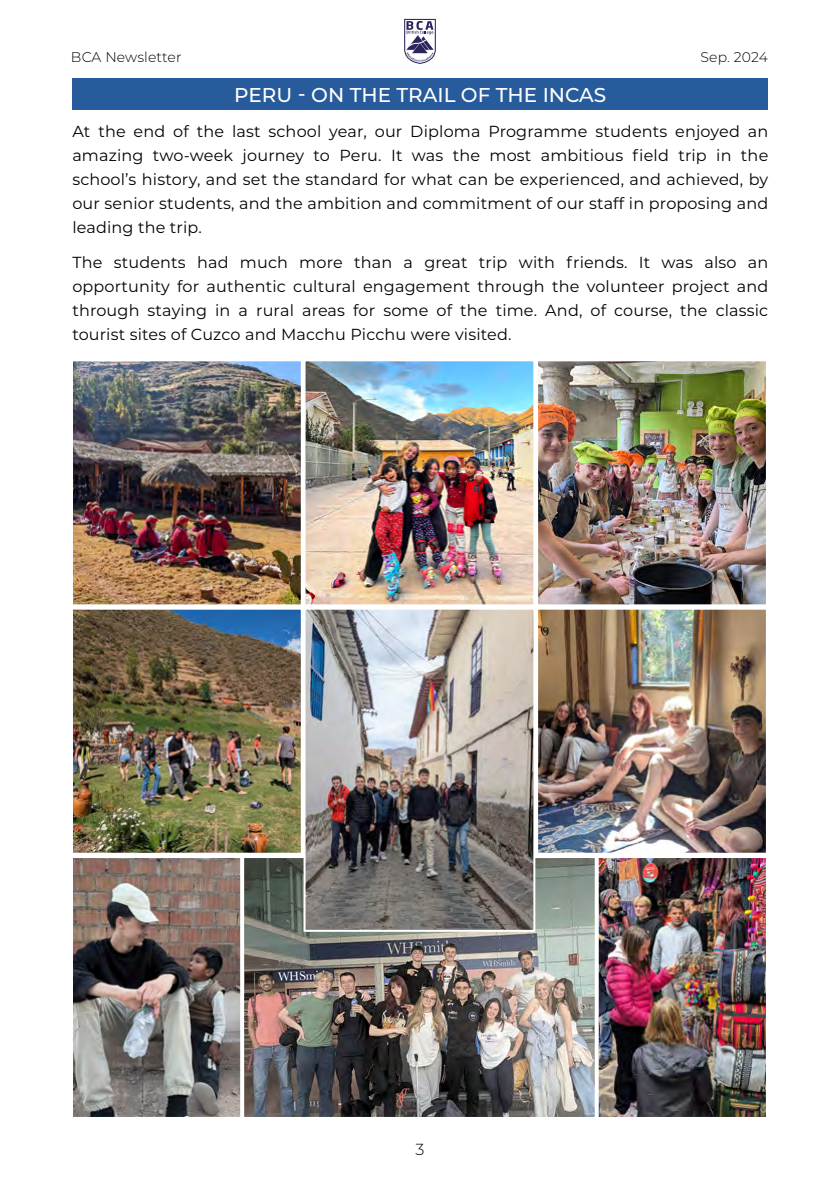
<style>
.page{position:relative;width:840px;height:1191px;background:#fff}
.page>*{position:absolute;margin:0;border:0;box-sizing:border-box;transform-origin:0 0}
.t1{font:500 20px "Montserrat";color:#fff}
.t2{font:16px/24px "Montserrat";letter-spacing:.01em;color:#020203;text-align:justify}
.t3{font:300 16px "Montserrat";color:#000}
.t4{font:300 14px "Montserrat";letter-spacing:.01em;color:#000}
</style>
<div class="page">
<svg style="left:404px;top:19px;width:31px;height:45px"></svg>
<div style="left:72px;top:79px;width:695px;height:31px;background:#275b9b"></div>
<img style="left:74px;top:610px;width:225px;height:241px">
<div style="left:71px;top:607px;width:231px;height:247px;border:2px solid #fff"></div>
<img style="left:74px;top:362px;width:225px;height:241px">
<div style="left:71px;top:359px;width:231px;height:247px;border:2px solid #fff"></div>
<img style="left:74px;top:859px;width:165px;height:257px">
<div style="left:71px;top:856px;width:171px;height:263px;border:2px solid #fff"></div>
<img style="left:306px;top:362px;width:226px;height:241px">
<div style="left:303px;top:359px;width:232px;height:247px;border:2px solid #fff"></div>
<img style="left:245px;top:859px;width:348px;height:257px">
<div style="left:242px;top:856px;width:354px;height:263px;border:2px solid #fff"></div>
<img style="left:539px;top:610px;width:225px;height:241px">
<div style="left:536px;top:607px;width:231px;height:247px;border:2px solid #fff"></div>
<img style="left:539px;top:362px;width:225px;height:241px">
<div style="left:536px;top:359px;width:231px;height:247px;border:2px solid #fff"></div>
<img style="left:599px;top:859px;width:165px;height:257px">
<div style="left:596px;top:856px;width:171px;height:263px;border:2px solid #fff"></div>
<img style="left:306px;top:610px;width:226px;height:318px">
<div style="left:303px;top:607px;width:232px;height:324px;border:2px solid #fff"></div>
<p class="t4" style="left:71px;top:48px;width:112px">BCA Newsletter</p>
<p class="t4" style="left:700px;top:48px;width:69px">Sep. 2024</p>
<p class="t1" style="left:234px;top:81px;width:373px">PERU - ON THE TRAIL OF THE INCAS</p>
<p class="t2" style="left:72px;top:119px;width:697px">At the end of the last school year, our Diploma Programme students enjoyed an amazing two-week journey to Peru. It was the most ambitious field trip in the school’s history, and set the standard for what can be experienced, and achieved, by our senior students, and the ambition and commitment of our staff in proposing and leading the trip.</p>
<p class="t2" style="left:72px;top:250px;width:697px">The students had much more than a great trip with friends. It was also an opportunity for authentic cultural engagement through the volunteer project and through staying in a rural areas for some of the time. And, of course, the classic tourist sites of Cuzco and Macchu Picchu were visited.</p>
<p class="t3" style="left:415px;top:1138px;width:10px">3</p>
</div>
